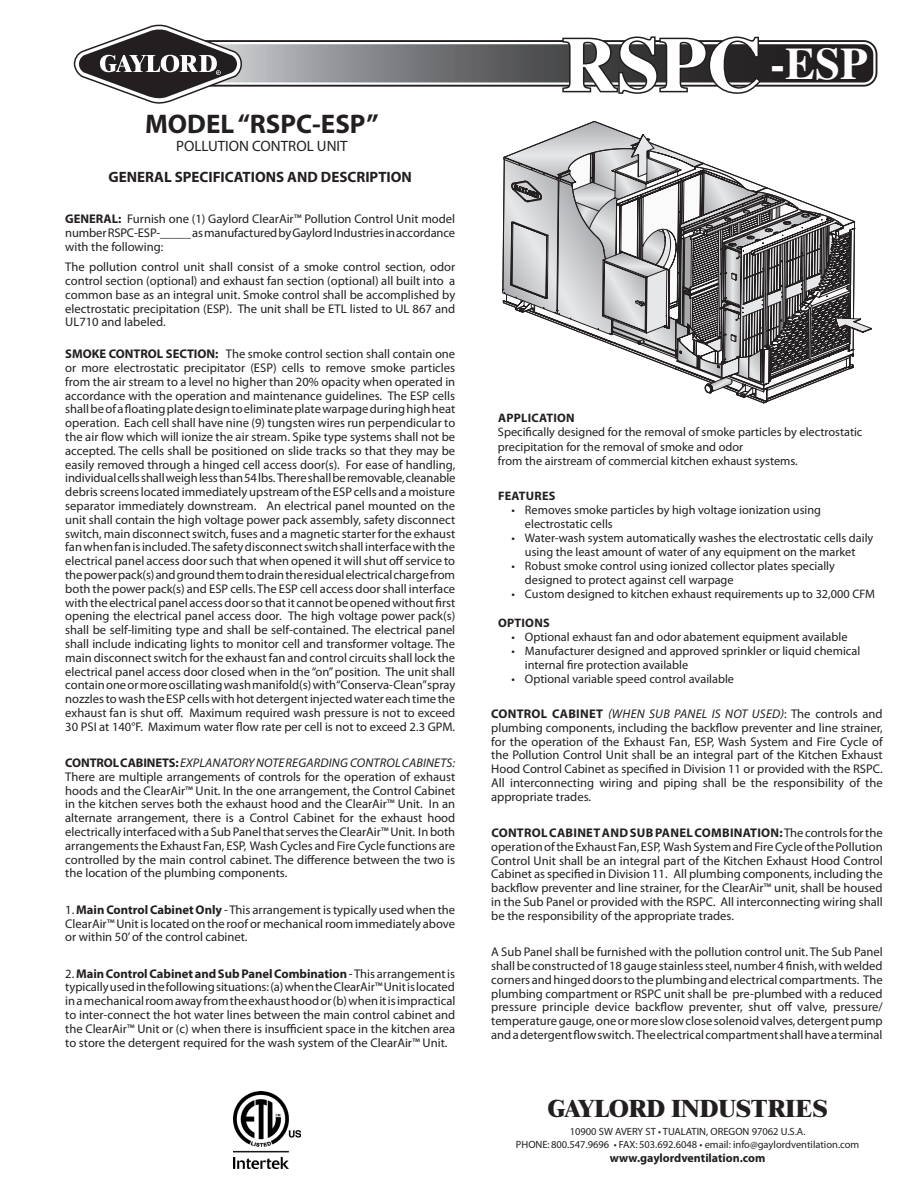
<style>
.page{position:relative;width:918px;height:1188px;background:#fff}
.page>*{position:absolute;margin:0;border:0;box-sizing:border-box;transform-origin:0 0}
.t1{font:700 76.5px "Times";color:#fff}
.t2{font:700 45px "Times";color:#fff}
.t3{font:700 27px "Myriad Pro";color:#231f20}
.t4{font:800 24px "Times";color:#231f20}
.t5{font:700 15px "Myriad Pro";color:#231f20}
.t6{font:15px "Myriad Pro";color:#231f20}
.Heading_3{font:12.6px/13.8px "Myriad Pro";color:#231f20;text-align:justify}
.t7{font:12.3px/14.1px "Myriad Pro";color:#231f20}
.t8{font:700 12.3px "Myriad Pro";letter-spacing:.02em;color:#231f20}
.t9{font:700 12px "Myriad Pro";color:#231f20}
.t10{font:10.5px "Myriad Pro";color:#231f20}
.s1{font-weight:700}
.s2{font-style:italic}
</style>
<div class="page">
<svg style="left:74px;top:25px;width:803px;height:379px"></svg>
<svg style="left:612px;top:166px;width:239px;height:219px"></svg>
<svg style="left:557px;top:121px;width:282px;height:254px"></svg>
<img style="left:234px;top:1092px;width:67px;height:77px">
<p class="t3" style="left:145px;top:107px;width:235px">MODEL “RSPC-ESP”</p>
<p class="t6" style="left:176px;top:137px;width:173px">POLLUTION CONTROL UNIT</p>
<p class="t5" style="left:109px;top:167px;width:305px">GENERAL SPECIFICATIONS AND DESCRIPTION</p>
<p class="Heading_3" style="left:65px;top:212px;width:391px"><span class="s1">GENERAL:</span> Furnish one (1) Gaylord ClearAir™ Pollution Control Unit model number RSPC-ESP-_____ as manufactured by Gaylord Industries in accordance with the following:</p>
<p class="Heading_3" style="left:65px;top:260px;width:392px">The pollution control unit shall consist of a smoke control section, odor control section (optional) and exhaust fan section (optional) all built into a common base as an integral unit. Smoke control shall be accomplished by electrostatic precipitation (ESP). The unit shall be ETL listed to UL 867 and UL710 and labeled.</p>
<p class="Heading_3" style="left:65px;top:347px;width:392px"><span class="s1">SMOKE CONTROL SECTION:</span> The smoke control section shall contain one or more electrostatic precipitator (ESP) cells to remove smoke particles from the air stream to a level no higher than 20% opacity when operated in accordance with the operation and maintenance guidelines. The ESP cells shall be of a floating plate design to eliminate plate warpage during high heat operation. Each cell shall have nine (9) tungsten wires run perpendicular to the air flow which will ionize the air stream. Spike type systems shall not be accepted. The cells shall be positioned on slide tracks so that they may be easily removed through a hinged cell access door(s). For ease of handling, individual cells shall weigh less than 54 lbs. There shall be removable, cleanable debris screens located immediately upstream of the ESP cells and a moisture separator immediately downstream. An electrical panel mounted on the unit shall contain the high voltage power pack assembly, safety disconnect switch, main disconnect switch, fuses and a magnetic starter for the exhaust fan when fan is included. The safety disconnect switch shall interface with the electrical panel access door such that when opened it will shut off service to the power pack(s) and ground them to drain the residual electrical charge from both the power pack(s) and ESP cells. The ESP cell access door shall interface with the electrical panel access door so that it cannot be opened without first opening the electrical panel access door. The high voltage power pack(s) shall be self-limiting type and shall be self-contained. The electrical panel shall include indicating lights to monitor cell and transformer voltage. The main disconnect switch for the exhaust fan and control circuits shall lock the electrical panel access door closed when in the “on” position. The unit shall contain one or more oscillating wash manifold(s) with “Conserva-Clean” spray nozzles to wash the ESP cells with hot detergent injected water each time the exhaust fan is shut off. Maximum required wash pressure is not to exceed 30 PSI at 140°F. Maximum water flow rate per cell is not to exceed 2.3 GPM.</p>
<p class="Heading_3" style="left:65px;top:756px;width:392px"><span class="s1">CONTROL CABINETS:</span> <span class="s2">EXPLANATORY NOTE REGARDING CONTROL CABINETS:<br></span>There are multiple arrangements of controls for the operation of exhaust hoods and the ClearAir™ Unit. In the one arrangement, the Control Cabinet in the kitchen serves both the exhaust hood and the ClearAir™ Unit. In an alternate arrangement, there is a Control Cabinet for the exhaust hood electrically interfaced with a Sub Panel that serves the ClearAir™ Unit. In both arrangements the Exhaust Fan, ESP, Wash Cycles and Fire Cycle functions are controlled by the main control cabinet. The difference between the two is the location of the plumbing components.</p>
<p class="Heading_3" style="left:65px;top:902px;width:392px">1. <span class="s1">Main Control Cabinet Only</span> - This arrangement is typically used when the ClearAir™ Unit is located on the roof or mechanical room immediately above or within 50’ of the control cabinet.</p>
<p class="Heading_3" style="left:65px;top:966px;width:392px">2. <span class="s1">Main Control Cabinet and Sub Panel Combination</span> - This arrangement is typically used in the following situations: (a) when the ClearAir™ Unit is located in a mechanical room away from the exhaust hood or (b) when it is impractical to inter-connect the hot water lines between the main control cabinet and the ClearAir™ Unit or (c) when there is insufficient space in the kitchen area to store the detergent required for the wash system of the ClearAir™ Unit.</p>
<p class="t1" style="left:562px;top:19px;width:201px">RSPC</p>
<p class="t2" style="left:770px;top:37px;width:99px">-ESP</p>
<p class="t8" style="left:498px;top:410px;width:78px">APPLICATION</p>
<p class="t7" style="left:498px;top:425px;width:366px">Specifically designed for the removal of smoke particles by electrostatic precipitation for the removal of smoke and odor</p>
<p class="t7" style="left:498px;top:453px;width:301px">from the airstream of commercial kitchen exhaust systems.</p>
<p class="t8" style="left:498px;top:487px;width:59px">FEATURES</p>
<p class="t7" style="left:525px;top:502px;width:298px;text-indent:-14px">• Removes smoke particles by high voltage ionization using electrostatic cells</p>
<p class="t7" style="left:511px;top:531px;width:363px;text-align:center">• Water-wash system automatically washes the electrostatic cells daily using the least amount of water of any equipment on the market</p>
<p class="t7" style="left:525px;top:559px;width:311px;text-indent:-14px">• Robust smoke control using ionized collector plates specially designed to protect against cell warpage</p>
<p class="t7" style="left:511px;top:587px;width:365px">• Custom designed to kitchen exhaust requirements up to 32,000 CFM</p>
<p class="t8" style="left:498px;top:614px;width:53px">OPTIONS</p>
<p class="t7" style="left:511px;top:629px;width:338px">• Optional exhaust fan and odor abatement equipment available</p>
<p class="t7" style="left:525px;top:643px;width:337px;text-indent:-14px">• Manufacturer designed and approved sprinkler or liquid chemical internal fire protection available</p>
<p class="t7" style="left:511px;top:672px;width:224px">• Optional variable speed control available</p>
<p class="Heading_3" style="left:491px;top:707px;width:393px"><span class="s1">CONTROL CABINET</span> <span class="s2">(WHEN SUB PANEL IS NOT USED)</span>: The controls and plumbing components, including the backflow preventer and line strainer, for the operation of the Exhaust Fan, ESP, Wash System and Fire Cycle of the Pollution Control Unit shall be an integral part of the Kitchen Exhaust Hood Control Cabinet as specified in Division 11 or provided with the RSPC.<br>All interconnecting wiring and piping shall be the responsibility of the appropriate trades.</p>
<p class="Heading_3" style="left:491px;top:826px;width:393px"><span class="s1">CONTROL CABINET AND SUB PANEL COMBINATION:</span> The controls for the operation of the Exhaust Fan, ESP, Wash System and Fire Cycle of the Pollution Control Unit shall be an integral part of the Kitchen Exhaust Hood Control Cabinet as specified in Division 11. All plumbing components, including the backflow preventer and line strainer, for the ClearAir™ unit, shall be housed in the Sub Panel or provided with the RSPC. All interconnecting wiring shall be the responsibility of the appropriate trades.</p>
<p class="Heading_3" style="left:491px;top:945px;width:393px">A Sub Panel shall be furnished with the pollution control unit. The Sub Panel shall be constructed of 18 gauge stainless steel, number 4 finish, with welded corners and hinged doors to the plumbing and electrical compartments. The plumbing compartment or RSPC unit shall be pre-plumbed with a reduced pressure principle device backflow preventer, shut off valve, pressure/ temperature gauge, one or more slow close solenoid valves, detergent pump and a detergent flow switch. The electrical compartment shall have a terminal</p>
<p class="t4" style="left:548px;top:1094px;width:281px">GAYLORD INDUSTRIES</p>
<p class="t10" style="left:570px;top:1125px;width:237px">10900 SW AVERY ST • TUALATIN, OREGON 97062 U.S.A.</p>
<p class="t10" style="left:516px;top:1138px;width:345px">PHONE:800.547.9696 • FAX:503.692.6048 • email: info@gaylordventilation.com</p>
<p class="t9" style="left:610px;top:1150px;width:157px">www.gaylordventilation.com</p>
</div>
